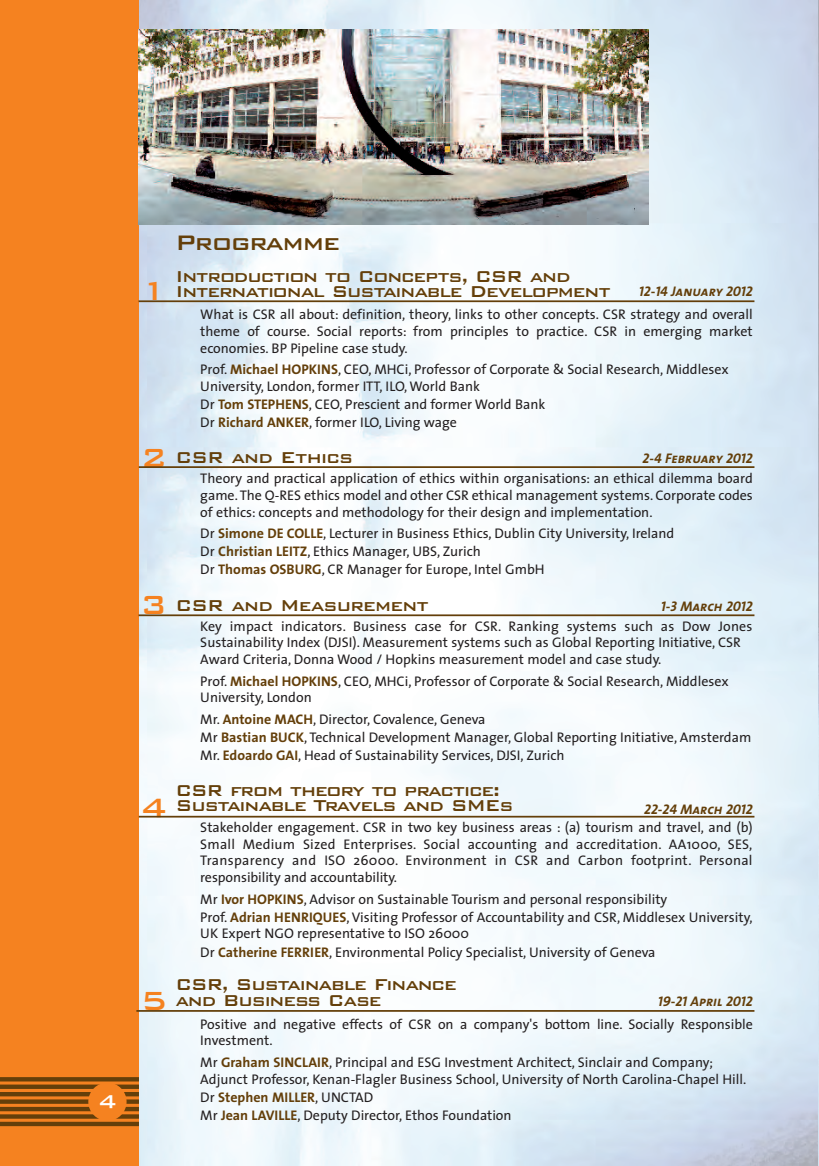
<style>
.page{position:relative;width:819px;height:1166px;background:#fff}
.page>*{position:absolute;margin:0;border:0;box-sizing:border-box;transform-origin:0 0}
.t1{font:500 35px "Bank Gothic BT";color:#f58220}
.t2{font:500 28px "Bank Gothic BT";letter-spacing:-.04em;color:#643f0a}
.t3{font:500 24.5px "Bank Gothic BT";color:#fff}
.t4{font:500 21px/15.8px "Bank Gothic BT";letter-spacing:-.055em;color:#643f0a}
.t5{font:14px/16.6px "The Sans";color:#231f20}
.t6{font:italic 14px "The Sans Bold Caps";color:#643f0a}
.s1{font-weight:700;color:#643f0a}
</style>
<div class="page">
<img style="left:139px;top:0;width:680px;height:1166px">
<div style="left:0;top:0;width:139px;height:1166px;background:#f58220"></div>
<hr style="left:138px;top:300px;width:616px;height:2px;background:#643f0a">
<hr style="left:139px;top:466px;width:615px;height:2px;background:#643f0a">
<hr style="left:138px;top:614px;width:616px;height:2px;background:#643f0a">
<hr style="left:139px;top:816px;width:615px;height:1px;background:#643f0a">
<img style="left:139px;top:30px;width:509px;height:195px">
<svg style="left:0;top:1077px;width:139px;height:4px"></svg>
<div style="left:0;top:1084px;width:139px;height:5px;background:#643f0a"></div>
<hr style="left:0;top:1092px;width:139px;height:4px;background:#643f0a">
<div style="left:0;top:1099px;width:139px;height:5px;background:#643f0a"></div>
<hr style="left:0;top:1107px;width:139px;height:4px;background:#643f0a">
<svg style="left:0;top:1114px;width:139px;height:4px"></svg>
<hr style="left:0;top:1122px;width:139px;height:4px;background:#643f0a">
<div style="left:88px;top:1082px;width:38px;height:39px;background:#f58220;border-radius:50%"></div>
<hr style="left:136px;top:1010px;width:618px;height:2px;background:#643f0a">
<h3 class="t3" style="left:98px;top:1085px;width:20px">4</h3>
<h2 class="t2" style="left:175px;top:224px;width:167px">Programme</h2>
<h3 class="t4" style="left:175px;top:267px;width:437px">Introduction to Concepts, CSR and<br>International Sustainable Development</h3>
<h1 class="t1" style="left:140px;top:268px;width:29px">1</h1>
<p class="t6" style="left:639px;top:287px;width:115px">12-14 January 2012</p>
<p class="t5" style="left:200px;top:308px;width:554px;text-align:justify">What is CSR all about: definition, theory, links to other concepts. CSR strategy and overall theme of course. Social reports: from principles to practice. CSR in emerging market economies. BP Pipeline case study.</p>
<p class="t5" style="left:200px;top:362px;width:530px">Prof. <span class="s1">Michael HOPKINS</span>, CEO, MHCi, Professor of Corporate &amp; Social Research, Middlesex<br>University, London, former ITT, ILO, World Bank</p>
<p class="t5" style="left:200px;top:396px;width:346px;line-height:18.2px">Dr <span class="s1">Tom STEPHENS</span>, CEO, Prescient and former World Bank<br>Dr <span class="s1">Richard ANKER</span>, former ILO, Living wage</p>
<h1 class="t1" style="left:140px;top:434px;width:29px">2</h1>
<h3 class="t4" style="left:175px;top:448px;width:179px">CSR and Ethics</h3>
<p class="t6" style="left:642px;top:453px;width:112px">2-4 February 2012</p>
<p class="t5" style="left:200px;top:471px;width:554px;text-align:justify">Theory and practical application of ethics within organisations: an ethical dilemma board game. The Q-RES ethics model and other CSR ethical management systems. Corporate codes of ethics: concepts and methodology for their design and implementation.</p>
<p class="t5" style="left:200px;top:526px;width:475px;line-height:18.2px">Dr <span class="s1">Simone DE COLLE</span>, Lecturer in Business Ethics, Dublin City University, Ireland<br>Dr <span class="s1">Christian LEITZ</span>, Ethics Manager, UBS, Zurich<br>Dr <span class="s1">Thomas OSBURG</span>, CR Manager for Europe, Intel GmbH</p>
<h1 class="t1" style="left:140px;top:582px;width:29px">3</h1>
<h3 class="t4" style="left:175px;top:596px;width:255px">CSR and Measurement</h3>
<p class="t6" style="left:660px;top:601px;width:93px">1-3 March 2012</p>
<p class="t5" style="left:200px;top:619px;width:553px">Key impact indicators. Business case for CSR. Ranking systems such as Dow Jones<br>Sustainability Index (DJSI). Measurement systems such as Global Reporting Initiative, CSR<br>Award Criteria, Donna Wood / Hopkins measurement model and case study.</p>
<p class="t5" style="left:200px;top:674px;width:530px">Prof. <span class="s1">Michael HOPKINS</span>, CEO, MHCi, Professor of Corporate &amp; Social Research, Middlesex<br>University, London</p>
<p class="t5" style="left:200px;top:711px;width:552px;line-height:18px">Mr. <span class="s1">Antoine MACH</span>, Director, Covalence, Geneva<br>Mr <span class="s1">Bastian BUCK</span>, Technical Development Manager, Global Reporting Initiative, Amsterdam<br>Mr. <span class="s1">Edoardo GAI</span>, Head of Sustainability Services, DJSI, Zurich</p>
<h1 class="t1" style="left:140px;top:785px;width:29px">4</h1>
<h3 class="t4" style="left:175px;top:780px;width:339px">CSR from theory to practice:<br>Sustainable Travels and SMEs</h3>
<p class="t6" style="left:644px;top:804px;width:110px">22-24 March 2012</p>
<p class="t5" style="left:200px;top:820px;width:554px;text-align:justify">Stakeholder engagement. CSR in two key business areas : (a) tourism and travel, and (b)<br>Small Medium Sized Enterprises. Social accounting and accreditation. AA1000, SES, Transparency and ISO 26000. Environment in CSR and Carbon footprint. Personal responsibility and accountability.</p>
<p class="t5" style="left:200px;top:891px;width:554px;line-height:18px">Mr <span class="s1">Ivor HOPKINS</span>, Advisor on Sustainable Tourism and personal responsibility<br>Prof. <span class="s1">Adrian HENRIQUES</span>, Visiting Professor of Accountability and CSR, Middlesex University,</p>
<p class="t5" style="left:200px;top:926px;width:456px;line-height:18.2px">UK Expert NGO representative to ISO 26000<br>Dr <span class="s1">Catherine FERRIER</span>, Environmental Policy Specialist, University of Geneva</p>
<h3 class="t4" style="left:175px;top:975px;width:283px">CSR, Sustainable Finance and Business Case</h3>
<h1 class="t1" style="left:140px;top:978px;width:29px">5</h1>
<p class="t6" style="left:657px;top:997px;width:96px">19-21 April 2012</p>
<p class="t5" style="left:200px;top:1017px;width:554px">Positive and negative effects of CSR on a company's bottom line. Socially Responsible<br>Investment.</p>
<p class="t5" style="left:200px;top:1055px;width:547px">Mr <span class="s1">Graham SINCLAIR</span>, Principal and ESG Investment Architect, Sinclair and Company;<br>Adjunct Professor, Kenan-Flagler Business School, University of North Carolina-Chapel Hill.</p>
<p class="t5" style="left:200px;top:1089px;width:313px;line-height:18.2px">Dr <span class="s1">Stephen MILLER</span>, UNCTAD<br>Mr <span class="s1">Jean LAVILLE</span>, Deputy Director, Ethos Foundation</p>
</div>
